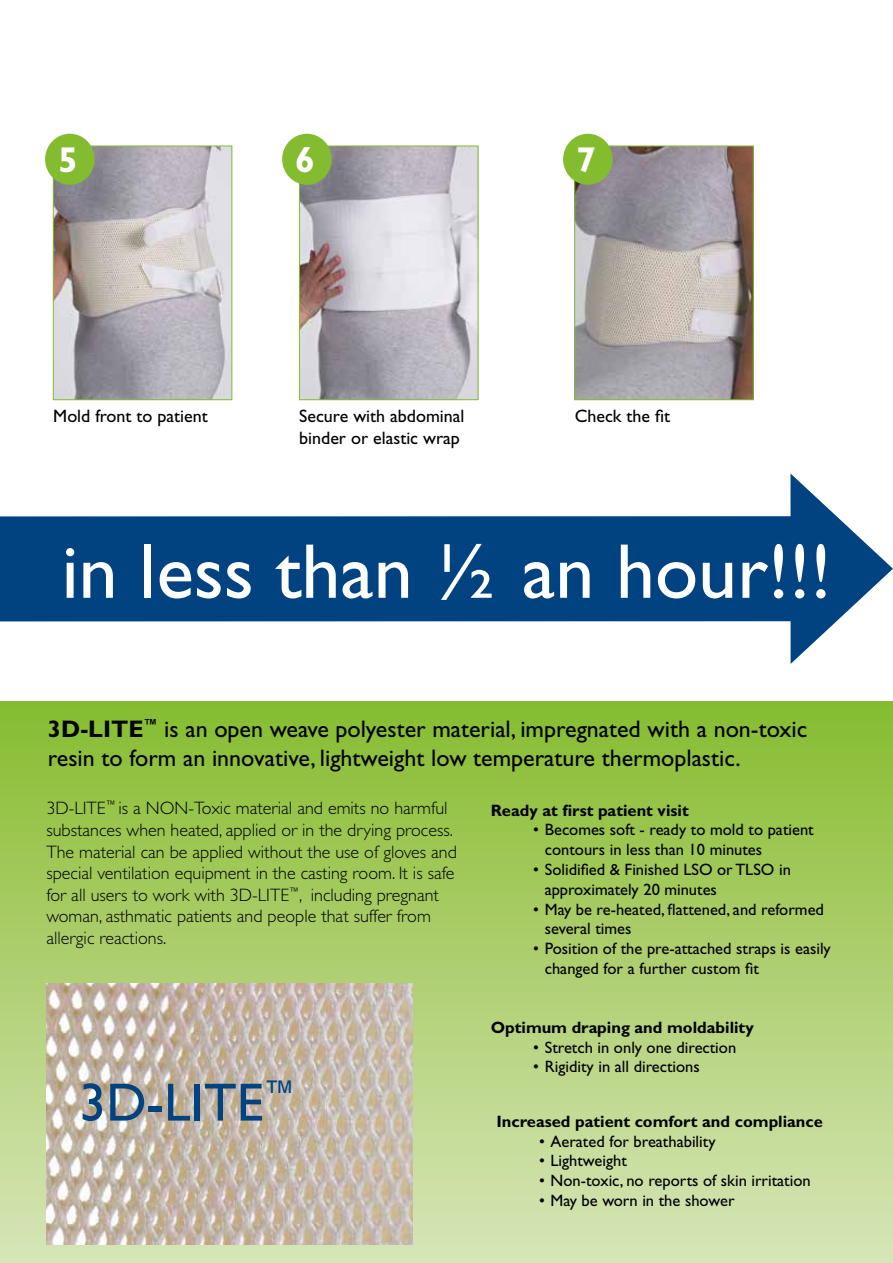
<style>
.page{position:relative;width:893px;height:1263px;background:#fff}
.page>*{position:absolute;margin:0;border:0;box-sizing:border-box;transform-origin:0 0}
.t1{font:78px "Gill Sans";color:#fff}
.t2{font:54px "Gill Sans Std";color:#004380}
.t3{font:700 36px "Gill Sans";color:#fff}
.t4{font:24px/28.8px "Gill Sans Std";color:#000}
.t5{font:300 18px/21.6px "Gill Sans Std";color:#000}
.t6{font:18px/21.6px "Gill Sans";color:#000}
.t7{font:16.5px/19.8px "Gill Sans Std";color:#000}
.t8{font:16.5px "Gill Sans";color:#000}
.t9{font:700 16.5px "Gill Sans";color:#000}
.t10{font:700 16.5px "Gill Sans Std";color:#000}
.s1{font-family:"Gill Sans Std"}
.s2{font-weight:700}
</style>
<div class="page">
<div style="left:0;top:702px;width:893px;height:561px;background:linear-gradient(to bottom,#87bc30,#d8e5b9)"></div>
<div style="left:0;top:516px;width:811px;height:105px;background:#004380"></div>
<svg style="left:790px;top:473px;width:103px;height:191px"></svg>
<img style="left:576px;top:148px;width:176px;height:250px">
<div style="left:574px;top:146px;width:180px;height:254px;border:1px solid #83bc2f"></div>
<img style="left:55px;top:148px;width:175px;height:250px">
<div style="left:53px;top:146px;width:179px;height:254px;border:1px solid #83bc2f"></div>
<img style="left:301px;top:148px;width:175px;height:250px">
<div style="left:299px;top:146px;width:179px;height:254px;border:1px solid #83bc2f"></div>
<div style="left:45px;top:134px;width:50px;height:51px;background:#83bc2f;border-radius:50%"></div>
<div style="left:282px;top:134px;width:50px;height:51px;background:#83bc2f;border-radius:50%"></div>
<div style="left:563px;top:134px;width:50px;height:51px;background:#83bc2f;border-radius:50%"></div>
<img style="left:46px;top:983px;width:366px;height:262px">
<h3 class="t3" style="left:58px;top:138px;width:21px">5</h3>
<h3 class="t3" style="left:295px;top:138px;width:21px">6</h3>
<h3 class="t3" style="left:576px;top:138px;width:21px">7</h3>
<p class="t6" style="left:53px;top:405px;width:156px">Mold front to patient</p>
<p class="t6" style="left:299px;top:405px;width:167px">Secure with abdominal binder or elastic wrap</p>
<p class="t6" style="left:575px;top:405px;width:97px">Check the fit</p>
<h1 class="t1" style="left:62px;top:527px;width:771px">in less than <span class="s1">½</span> an hour!!!</h1>
<h3 class="t4" style="left:48px;top:715px;width:761px"><span class="s2">3D-LITE</span><sup>™</sup> is an open weave polyester material, impregnated with a non-toxic resin to form an innovative, lightweight low temperature thermoplastic.</h3>
<p class="t5" style="left:46px;top:798px;width:412px">3D-LITE<sup>™</sup> is a NON-Toxic material and emits no harmful substances when heated, applied or in the drying process.<br>The material can be applied without the use of gloves and special ventilation equipment in the casting room. It is safe for all users to work with 3D-LITE<sup>™</sup>, including pregnant woman, asthmatic patients and people that suffer from allergic reactions.</p>
<h2 class="t2" style="left:79px;top:1071px;width:217px">3D-LITE<sup>™</sup></h2>
<p class="t10" style="left:491px;top:800px;width:199px">Ready at first patient visit</p>
<p class="t7" style="left:545px;top:820px;width:270px;text-indent:-11px">• Becomes soft - ready to mold to patient contours in less than 10 minutes</p>
<p class="t7" style="left:545px;top:859px;width:248px;text-indent:-11px">• Solidified &amp; Finished LSO or TLSO in approximately 20 minutes</p>
<p class="t7" style="left:545px;top:899px;width:281px;text-indent:-11px">• May be re-heated, flattened, and reformed several times</p>
<p class="t7" style="left:545px;top:939px;width:287px;text-indent:-11px">• Position of the pre-attached straps is easily changed for a further custom fit</p>
<p class="t9" style="left:491px;top:1017px;width:264px">Optimum draping and moldability</p>
<p class="t8" style="left:533px;top:1037px;width:204px">• Stretch in only one direction</p>
<p class="t8" style="left:533px;top:1057px;width:168px">• Rigidity in all directions</p>
<p class="t9" style="left:496px;top:1111px;width:328px">Increased patient comfort and compliance</p>
<p class="t8" style="left:539px;top:1131px;width:178px">• Aerated for breathability</p>
<p class="t8" style="left:539px;top:1151px;width:89px">• Lightweight</p>
<p class="t8" style="left:539px;top:1171px;width:273px">• Non-toxic, no reports of skin irritation</p>
<p class="t8" style="left:539px;top:1191px;width:197px">• May be worn in the shower</p>
</div>
